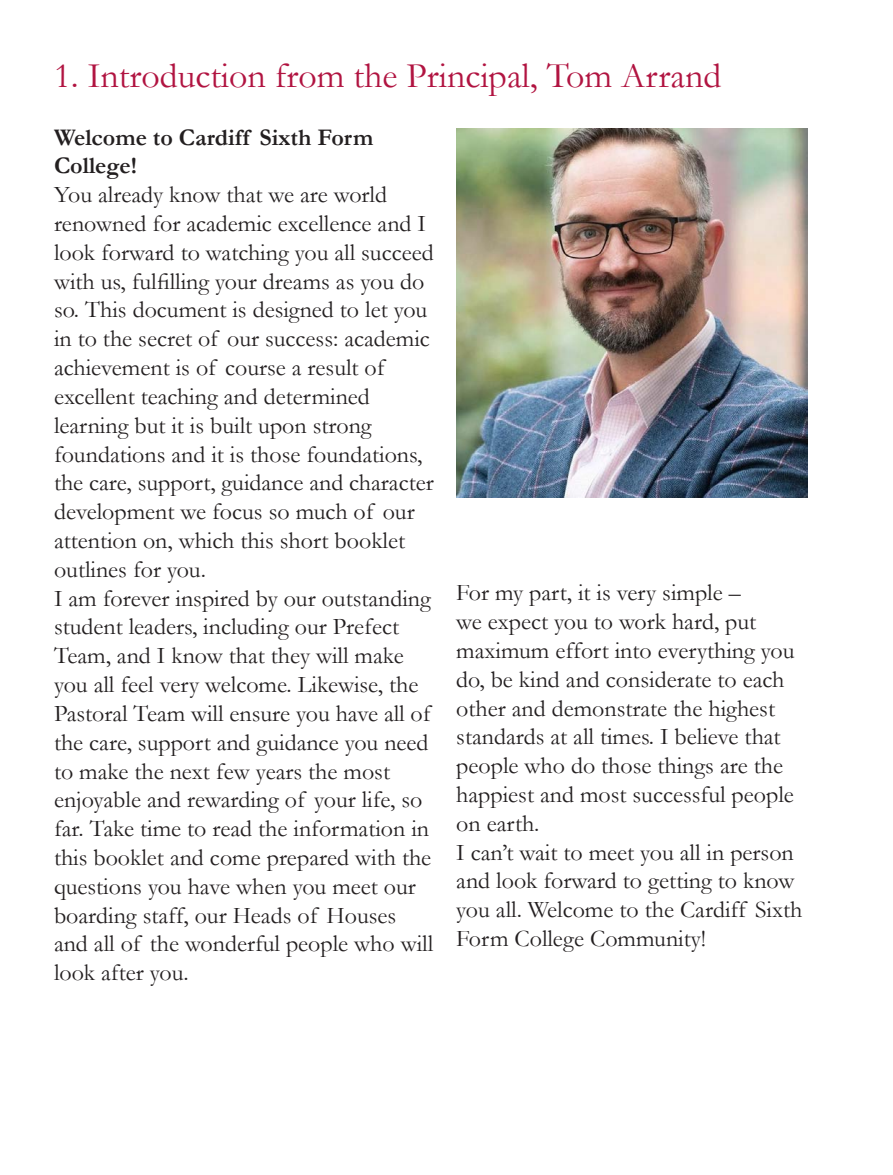
<style>
.page{position:relative;width:893px;height:1175px;background:#fff}
.page>*{position:absolute;margin:0;border:0;box-sizing:border-box;transform-origin:0 0}
.t1{font:36px "Garamond";color:#b11441}
.t2{font:24px/28.8px "Garamond";color:#231f20}
.t3{font:700 24px/28.8px "Garamond";color:#231f20}
</style>
<div class="page">
<img style="left:456px;top:129px;width:351px;height:368px">
<p class="t1" style="left:54px;top:52px;width:669px">1. Introduction from the Principal, Tom Arrand</p>
<p class="t3" style="left:54px;top:123px;width:321px">Welcome to Cardiff Sixth Form<br>College!</p>
<p class="t2" style="left:54px;top:180px;width:381px">You already know that we are world renowned for academic excellence and I look forward to watching you all succeed with us, fulfilling your dreams as you do so. This document is designed to let you in to the secret of our success: academic achievement is of course a result of excellent teaching and determined learning but it is built upon strong foundations and it is those foundations, the care, support, guidance and character development we focus so much of our attention on, which this short booklet outlines for you.</p>
<p class="t2" style="left:54px;top:583px;width:381px">I am forever inspired by our outstanding student leaders, including our Prefect Team, and I know that they will make you all feel very welcome. Likewise, the Pastoral Team will ensure you have all of the care, support and guidance you need to make the next few years the most enjoyable and rewarding of your life, so far. Take time to read the information in this booklet and come prepared with the questions you have when you meet our boarding staff, our Heads of Houses and all of the wonderful people who will look after you.</p>
<p class="t2" style="left:456px;top:577px;width:340px">For my part, it is very simple –<br>we expect you to work hard, put maximum effort into everything you do, be kind and considerate to each other and demonstrate the highest standards at all times. I believe that people who do those things are the happiest and most successful people on earth.</p>
<p class="t2" style="left:456px;top:837px;width:348px">I can’t wait to meet you all in person and look forward to getting to know you all. Welcome to the Cardiff Sixth<br>Form College Community!</p>
</div>
